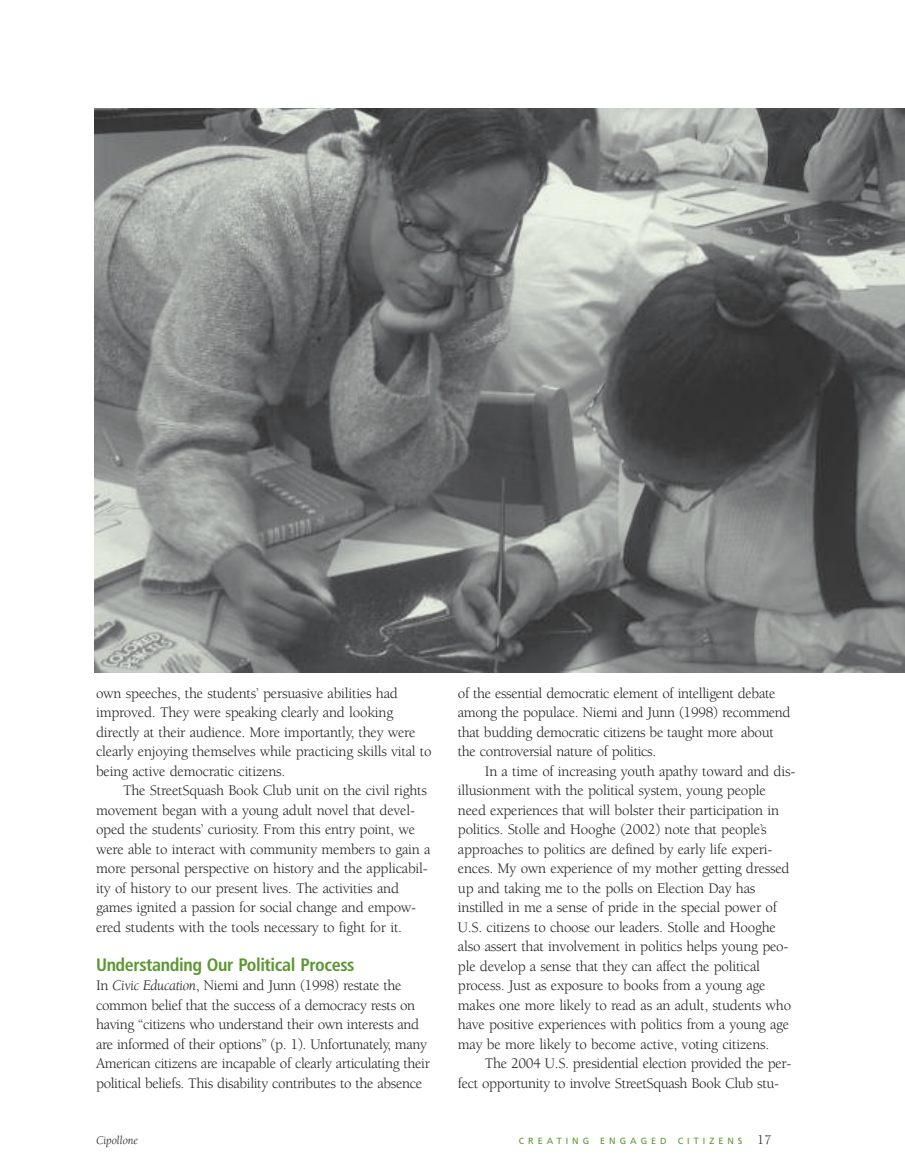
<style>
.page{position:relative;width:905px;height:1175px;background:#fff}
.page>*{position:absolute;margin:0;border:0;box-sizing:border-box;transform-origin:0 0}
.t1{font:700 condensed 18px "Frutiger";letter-spacing:-.02em;color:#5c9731}
.t2{font:15px/19.5px "Berkeley";letter-spacing:-.015em;color:#231f20}
.t3{font:italic 12px "Berkeley";color:#231f20}
.t4{font:9px "Frutiger";letter-spacing:.445em;color:#5c9731}
.s1{font-style:italic}
.s2{font-family:"Berkeley";font-size:13.5px;color:#231f20}
</style>
<div class="page">
<img style="left:94px;top:108px;width:810px;height:564px">
<p class="t2" style="left:96px;top:684px;width:337px">own speeches, the students’ persuasive abilities had improved. They were speaking clearly and looking directly at their audience. More importantly, they were clearly enjoying themselves while practicing skills vital to being active democratic citizens.</p>
<p class="t2" style="left:96px;top:782px;width:336px;text-indent:27px">The StreetSquash Book Club unit on the civil rights movement began with a young adult novel that devel&shy;oped the students’ curiosity. From this entry point, we were able to interact with community members to gain a more personal perspective on history and the applicabil&shy;ity of history to our present lives. The activities and games ignited a passion for social change and empow&shy;ered students with the tools necessary to fight for it.</p>
<p class="t1" style="left:96px;top:957px;width:260px">Understanding Our Political Process</p>
<p class="t2" style="left:96px;top:977px;width:335px">In <span class="s1">Civic Education</span>, Niemi and Junn (1998) restate the common belief that the success of a democracy rests on having “citizens who understand their own interests and are informed of their options” (p. 1). Unfortunately, many American citizens are incapable of clearly articulating their political beliefs. This disability contributes to the absence</p>
<p class="t2" style="left:458px;top:684px;width:334px">of the essential democratic element of intelligent debate among the populace. Niemi and Junn (1998) recommend that budding democratic citizens be taught more about the controversial nature of politics.</p>
<p class="t2" style="left:458px;top:762px;width:339px;text-indent:27px">In a time of increasing youth apathy toward and dis&shy;illusionment with the political system, young people need experiences that will bolster their participation in politics. Stolle and Hooghe (2002) note that people’s approaches to politics are defined by early life experi&shy;ences. My own experience of my mother getting dressed up and taking me to the polls on Election Day has instilled in me a sense of pride in the special power of U.S. citizens to choose our leaders. Stolle and Hooghe also assert that involvement in politics helps young peo&shy;ple develop a sense that they can affect the political process. Just as exposure to books from a young age makes one more likely to read as an adult, students who have positive experiences with politics from a young age may be more likely to become active, voting citizens.</p>
<p class="t2" style="left:458px;top:1055px;width:335px;text-indent:27px">The 2004 U.S. presidential election provided the per&shy;fect opportunity to involve StreetSquash Book Club stu-</p>
<p class="t3" style="left:96px;top:1135px;width:44px">Cipollone</p>
<p class="t4" style="left:519px;top:1136px;width:254px">CREATING ENGAGED CITIZENS <span class="s2">17</span></p>
</div>
